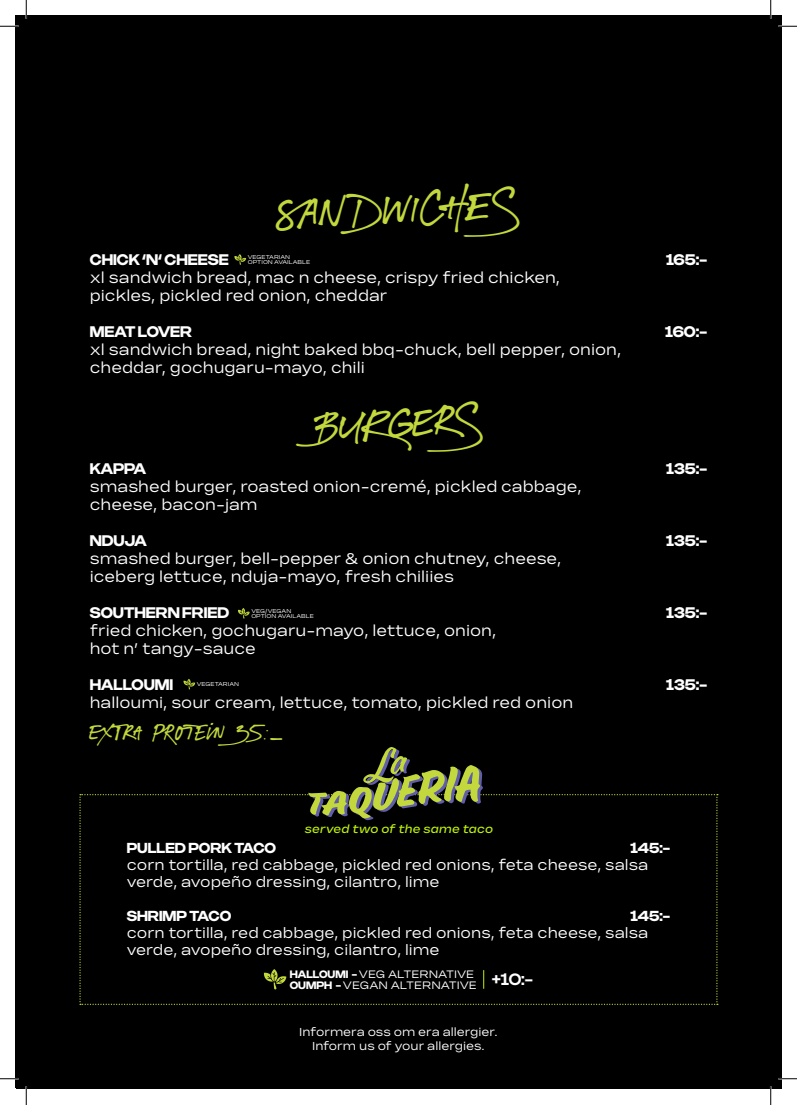
<style>
.page{position:relative;width:797px;height:1105px;background:#fff}
.page>*{position:absolute;margin:0;border:0;box-sizing:border-box;transform-origin:0 0}
.t1{font:37.5px "Fashion Experiment";color:#c3d83c}
.t2{font:19.38px "Fashion Experiment";color:#c3d83c}
.t3{font:15px/18px "Doner Regular Text";color:#fff}
.t4{font:15px "Doner Bold Display";color:#fff}
.t5{font:14.12px/17px "Doner Regular Text";color:#fff}
.t6{font:14.12px "Doner Bold Display";color:#fff}
.t7{font:11.25px/13.5px "Doner Regular Text";color:#fff;text-align:center}
.t8{font:italic 11.12px "Doner Medium Text";color:#bdf20a}
.t9{font:10.5px/10.2px "Doner Regular Text";color:#fff}
.t10{font:5.5px/5.4px "Doner Regular Text";color:#fff}
.s1{font-family:"Doner Bold Display"}
</style>
<div class="page">
<div style="left:16px;top:16px;width:765px;height:1073px;background:#000"></div>
<svg style="left:238px;top:608px;width:12px;height:10px"></svg>
<svg style="left:234px;top:254px;width:12px;height:11px"></svg>
<svg style="left:183px;top:679px;width:12px;height:10px"></svg>
<svg style="left:79px;top:747px;width:639px;height:258px"></svg>
<svg style="left:0;top:25px;width:19px;height:2px"></svg>
<svg style="left:778px;top:25px;width:19px;height:2px"></svg>
<svg style="left:0;top:1078px;width:19px;height:1px"></svg>
<svg style="left:778px;top:1078px;width:19px;height:1px"></svg>
<svg style="left:25px;top:0;width:2px;height:19px"></svg>
<svg style="left:25px;top:1086px;width:2px;height:19px"></svg>
<svg style="left:770px;top:0;width:1px;height:19px"></svg>
<svg style="left:770px;top:1086px;width:1px;height:19px"></svg>
<h1 class="t1" style="left:274px;top:194px;width:245px;rotate:-3deg">sa ndwiches</h1>
<p class="t4" style="left:90px;top:250px;width:141px">CHICK ‘N‘ CHEESE</p>
<p class="t4" style="left:666px;top:250px;width:43px">165:-</p>
<p class="t3" style="left:90px;top:268px;width:472px">xl sandwich bread, mac n cheese, crispy fried chicken, pickles, pickled red onion, cheddar</p>
<p class="t4" style="left:90px;top:322px;width:104px">MEAT LOVER</p>
<p class="t4" style="left:665px;top:322px;width:43px">160:-</p>
<p class="t3" style="left:90px;top:340px;width:533px">xl sandwich bread, night baked bbq-chuck, bell pepper, onion, cheddar, gochugaru-mayo, chili</p>
<p class="t10" style="left:248px;top:254px;width:64px">VEGETARIAN<br>OPTION AVAILABLE</p>
<h1 class="t1" style="left:311px;top:406px;width:172px;rotate:-3deg">Burger s</h1>
<p class="t4" style="left:90px;top:459px;width:58px">KAPPA</p>
<p class="t4" style="left:666px;top:459px;width:42px">135:-</p>
<p class="t3" style="left:90px;top:477px;width:493px">smashed burger, roasted onion-cremé, pickled cabbage, cheese, bacon-jam</p>
<p class="t4" style="left:90px;top:531px;width:58px">NDUJA</p>
<p class="t4" style="left:666px;top:531px;width:42px">135:-</p>
<p class="t3" style="left:90px;top:549px;width:473px">smashed burger, bell-pepper &amp; onion chutney, cheese, iceberg lettuce, nduja-mayo, fresh chiliies</p>
<p class="t4" style="left:90px;top:603px;width:141px">SOUTHERN FRIED</p>
<p class="t4" style="left:666px;top:603px;width:42px">135:-</p>
<p class="t3" style="left:90px;top:621px;width:408px">fried chicken, gochugaru-mayo, lettuce, onion, hot n’ tangy-sauce</p>
<p class="t4" style="left:90px;top:675px;width:85px">HALLOUMI</p>
<p class="t4" style="left:666px;top:675px;width:42px">135:-</p>
<p class="t3" style="left:90px;top:693px;width:485px">halloumi, sour cream, lettuce, tomato, pickled red onion</p>
<p class="t10" style="left:251px;top:608px;width:64px">VEG/VEGAN<br>OPTION AVAILABLE</p>
<p class="t10" style="left:197px;top:681px;width:44px">VEGETARIAN</p>
<p class="t2" style="left:89px;top:721px;width:196px">EXTRA PROTEIN 35:_</p>
<p class="t8" style="left:304px;top:822px;width:190px">served two of the same taco</p>
<p class="t6" style="left:127px;top:839px;width:151px">PULLED PORK TACO</p>
<p class="t6" style="left:630px;top:839px;width:41px">145:-</p>
<p class="t5" style="left:127px;top:856px;width:523px">corn tortilla, red cabbage, pickled red onions, feta cheese, salsa verde, avopeño dressing, cilantro, lime</p>
<p class="t6" style="left:127px;top:907px;width:106px">SHRIMP TACO</p>
<p class="t6" style="left:630px;top:907px;width:41px">145:-</p>
<p class="t5" style="left:127px;top:924px;width:523px">corn tortilla, red cabbage, pickled red onions, feta cheese, salsa verde, avopeño dressing, cilantro, lime</p>
<p class="t9" style="left:290px;top:969px;width:245px"><span class="s1">HALLOUMI -</span> VEG ALTERNATIVE<br><span class="s1">OUMPH -</span> VEGAN ALTERNATIVE <sup>+10:-</sup></p>
<p class="t7" style="left:299px;top:1025px;width:200px">Informera oss om era allergier.<br>Inform us of your allergies.</p>
</div>
